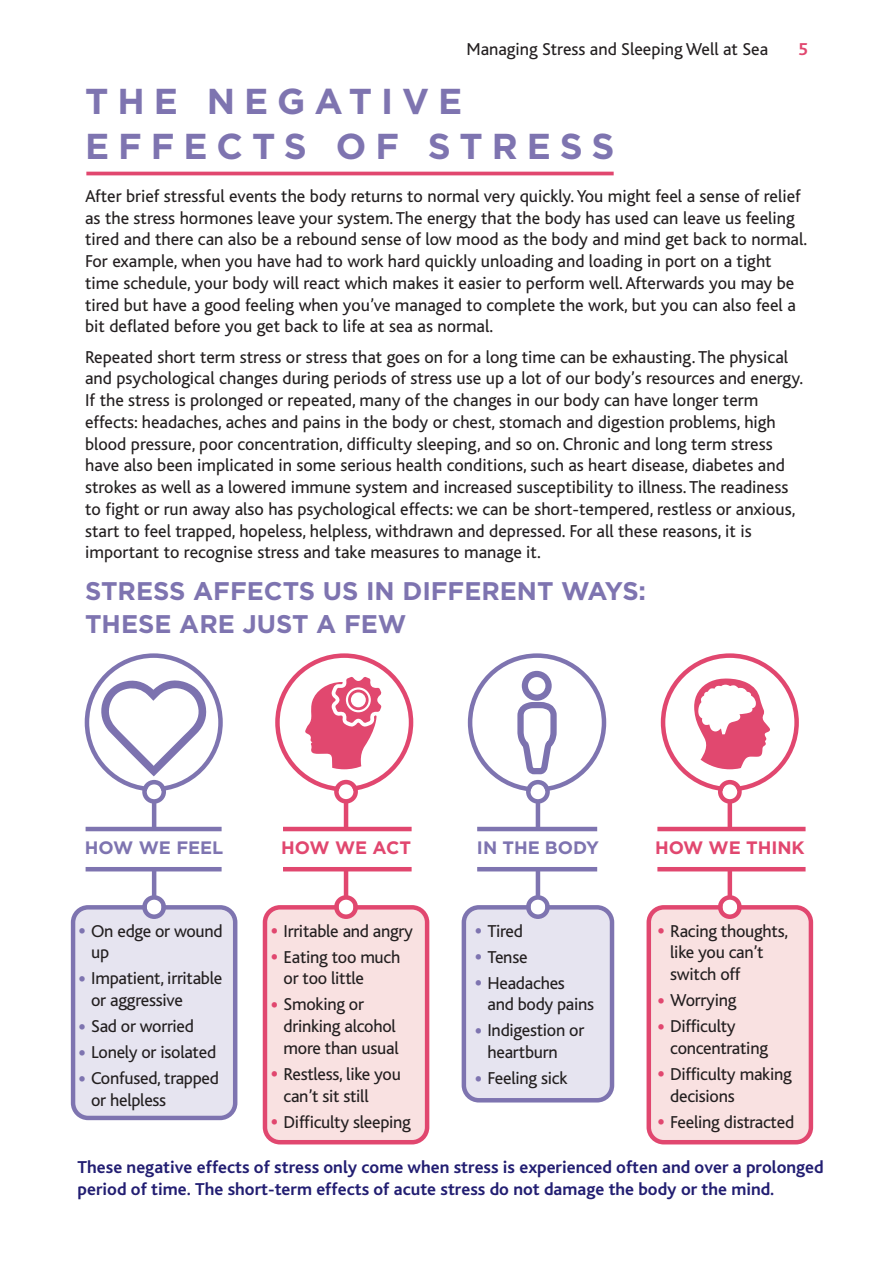
<style>
.page{position:relative;width:893px;height:1263px;background:#fff}
.page>*{position:absolute;margin:0;border:0;box-sizing:border-box;transform-origin:0 0}
.t1{font:700 36px/45px "Gotham";letter-spacing:.25em;color:#7e74b0}
.t2{font:700 25.5px/33px "Gotham";color:#7e74b0}
.t3{font:18px/21.8px "Bliss";color:#231f20}
.t4{font:700 18px/21.8px "Bliss";color:#221e72}
.t5{font:700 18px "Gotham";color:#7e74b0}
.t6{font:700 18px "Gotham";color:#e1476f}
.t7{font:700 18px "Bliss";color:#e1476f}
.s1{font-weight:700;font-size:22.5px;color:#e1476f}
.s2{font-weight:700;font-size:22.5px;color:#7e74b0}
</style>
<div class="page">
<svg style="left:85px;top:653px;width:138px;height:151px"></svg>
<svg style="left:468px;top:653px;width:138px;height:151px"></svg>
<svg style="left:275px;top:653px;width:138px;height:150px"></svg>
<svg style="left:661px;top:653px;width:138px;height:151px"></svg>
<hr style="left:86px;top:827px;width:136px;height:4px;background:#7e74b0">
<hr style="left:283px;top:827px;width:129px;height:4px;background:#e1476f">
<hr style="left:477px;top:827px;width:120px;height:4px;background:#7e74b0">
<hr style="left:657px;top:827px;width:149px;height:4px;background:#e1476f">
<hr style="left:86px;top:867px;width:136px;height:4px;background:#7e74b0">
<hr style="left:283px;top:867px;width:129px;height:4px;background:#e1476f">
<hr style="left:477px;top:867px;width:120px;height:4px;background:#7e74b0">
<hr style="left:657px;top:867px;width:149px;height:4px;background:#e1476f">
<hr style="left:152px;top:802px;width:4px;height:27px;background:#7e74b0">
<hr style="left:152px;top:869px;width:4px;height:29px;background:#7e74b0">
<hr style="left:536px;top:869px;width:4px;height:29px;background:#7e74b0">
<hr style="left:344px;top:871px;width:4px;height:27px;background:#e1476f">
<hr style="left:728px;top:869px;width:4px;height:29px;background:#e1476f">
<hr style="left:344px;top:802px;width:4px;height:27px;background:#e1476f">
<hr style="left:728px;top:802px;width:4px;height:27px;background:#e1476f">
<hr style="left:536px;top:802px;width:4px;height:27px;background:#7e74b0">
<svg style="left:71px;top:895px;width:166px;height:225px"></svg>
<svg style="left:462px;top:895px;width:152px;height:207px"></svg>
<svg style="left:263px;top:895px;width:166px;height:249px"></svg>
<svg style="left:646px;top:895px;width:167px;height:249px"></svg>
<hr style="left:86px;top:172px;width:528px;height:3px;background:#e1476f">
<p class="t3" style="left:466px;top:40px;width:303px">Managing Stress and Sleeping Well at Sea</p>
<p class="t7" style="left:798px;top:43px;width:11px">5</p>
<h1 class="t1" style="left:85px;top:82px;width:531px">THE NEGATIVE<br>EFFECTS OF STRESS</h1>
<p class="t3" style="left:85px;top:187px;width:724px">After brief stressful events the body returns to normal very quickly.You might feel a sense of relief as the stress hormones leave your system. The energy that the body has used can leave us feeling tired and there can also be a rebound sense of low mood as the body and mind get back to normal.<br>For example, when you have had to work hard quickly unloading and loading in port on a tight time schedule, your body will react which makes it easier to perform well.Afterwards you may be tired but have a good feeling when you’ve managed to complete the work, but you can also feel a bit deflated before you get back to life at sea as normal.</p>
<p class="t3" style="left:85px;top:348px;width:720px">Repeated short term stress or stress that goes on for a long time can be exhausting. The physical and psychological changes during periods of stress use up a lot of our body’s resources and energy.<br>If the stress is prolonged or repeated, many of the changes in our body can have longer term effects: headaches, aches and pains in the body or chest, stomach and digestion problems, high blood pressure, poor concentration, difficulty sleeping, and so on. Chronic and long term stress have also been implicated in some serious health conditions, such as heart disease, diabetes and strokes as well as a lowered immune system and increased susceptibility to illness. The readiness to fight or run away also has psychological effects: we can be short-tempered, restless or anxious, start to feel trapped, hopeless, helpless, withdrawn and depressed. For all these reasons, it is important to recognise stress and take measures to manage it.</p>
<h2 class="t2" style="left:85px;top:576px;width:563px">STRESS AFFECTS US IN DIFFERENT WAYS:<br>THESE ARE JUST A FEW</h2>
<p class="t5" style="left:85px;top:842px;width:140px">HOW WE FEEL</p>
<p class="t6" style="left:281px;top:842px;width:131px">HOW WE ACT</p>
<p class="t5" style="left:477px;top:842px;width:124px">IN THE BODY</p>
<p class="t6" style="left:655px;top:842px;width:151px">HOW WE THINK</p>
<p class="t3" style="left:670px;top:922px;width:120px;text-indent:-13px"><span class="s1">•</span> Racing thoughts, like you can’t switch off</p>
<p class="t3" style="left:657px;top:991px;width:80px"><span class="s1">•</span> Worrying</p>
<p class="t3" style="left:670px;top:1017px;width:99px;text-indent:-13px"><span class="s1">•</span> Difficulty concentrating</p>
<p class="t3" style="left:670px;top:1065px;width:123px;text-indent:-13px"><span class="s1">•</span> Difficulty making decisions</p>
<p class="t3" style="left:657px;top:1113px;width:138px"><span class="s1">•</span> Feeling distracted</p>
<p class="t4" style="left:78px;top:1158px;width:748px">These negative effects of stress only come when stress is experienced often and over a prolonged period of time. The short-term effects of acute stress do not damage the body or the mind.</p>
<p class="t3" style="left:91px;top:922px;width:133px;text-indent:-13px"><span class="s2">•</span> On edge or wound up</p>
<p class="t3" style="left:91px;top:970px;width:133px;text-indent:-13px"><span class="s2">•</span> Impatient, irritable or aggressive</p>
<p class="t3" style="left:78px;top:1017px;width:117px"><span class="s2">•</span> Sad or worried</p>
<p class="t3" style="left:78px;top:1043px;width:139px"><span class="s2">•</span> Lonely or isolated</p>
<p class="t3" style="left:91px;top:1069px;width:129px;text-indent:-13px"><span class="s2">•</span> Confused, trapped or helpless</p>
<p class="t3" style="left:271px;top:922px;width:144px"><span class="s1">•</span> Irritable and angry</p>
<p class="t3" style="left:284px;top:948px;width:118px;text-indent:-13px"><span class="s1">•</span> Eating too much or too little</p>
<p class="t3" style="left:284px;top:996px;width:117px;text-indent:-13px"><span class="s1">•</span> Smoking or drinking alcohol more than usual</p>
<p class="t3" style="left:284px;top:1065px;width:119px;text-indent:-13px"><span class="s1">•</span> Restless, like you can’t sit still</p>
<p class="t3" style="left:271px;top:1113px;width:142px"><span class="s1">•</span> Difficulty sleeping</p>
<p class="t3" style="left:475px;top:922px;width:50px"><span class="s2">•</span> Tired</p>
<p class="t3" style="left:475px;top:948px;width:54px"><span class="s2">•</span> Tense</p>
<p class="t3" style="left:487px;top:974px;width:108px;text-indent:-13px"><span class="s2">•</span> Headaches and body pains</p>
<p class="t3" style="left:487px;top:1022px;width:98px;text-indent:-13px"><span class="s2">•</span> Indigestion or heartburn</p>
<p class="t3" style="left:475px;top:1069px;width:94px"><span class="s2">•</span> Feeling sick</p>
</div>
